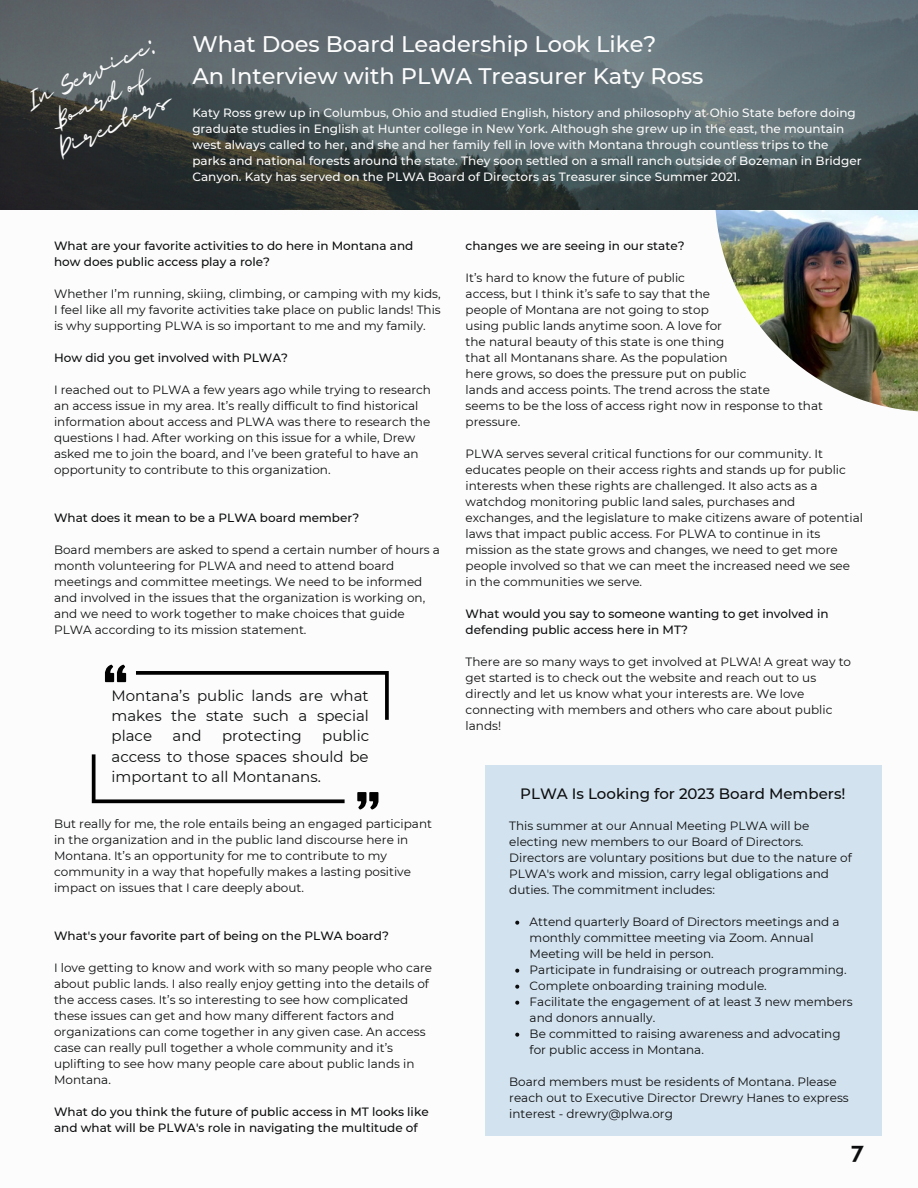
<style>
.page{position:relative;width:918px;height:1188px;background:#fff}
.page>*{position:absolute;margin:0;border:0;box-sizing:border-box;transform-origin:0 0}
.t1{font:24.3px "Majesty Yandi Designs";color:#fcfcfc}
.t2{font:500 22.5px "Montserrat";color:#fcfcfc}
.t3{font:700 22.5px "Raleway";color:#0c0d0e}
.t4{font:15px/20.2px "Montserrat";color:#0c0d0e;text-align:justify}
.t5{font:500 15px "Montserrat";color:#0c0d0e}
.t6{font:12px/16px "Montserrat";color:#0c0d0e}
.t7{font:500 12px/16px "Montserrat";color:#fcfcfc}
.t8{font:500 12px/16px "Montserrat";color:#0c0d0e}
</style>
<div class="page">
<img style="left:715px;top:209px;width:203px;height:203px">
<img style="left:0;top:0;width:918px;height:209px">
<svg style="left:105px;top:665px;width:21px;height:17px"></svg>
<svg style="left:357px;top:792px;width:21px;height:18px"></svg>
<svg style="left:136px;top:671px;width:253px;height:49px"></svg>
<svg style="left:92px;top:754px;width:253px;height:49px"></svg>
<div style="left:485px;top:766px;width:397px;height:370px;background:#d2e2ee"></div>
<svg style="left:515px;top:921px;width:4px;height:4px"></svg>
<svg style="left:515px;top:969px;width:4px;height:4px"></svg>
<svg style="left:515px;top:985px;width:4px;height:4px"></svg>
<svg style="left:515px;top:1001px;width:4px;height:4px"></svg>
<svg style="left:515px;top:1033px;width:4px;height:4px"></svg>
<p class="t1" style="left:23px;top:92px;width:141px;rotate:-25deg">In Service:</p>
<p class="t1" style="left:50px;top:110px;width:106px;rotate:-25deg">Board of</p>
<p class="t1" style="left:53px;top:140px;width:125px;rotate:-25deg">Directors</p>
<p class="t2" style="left:192px;top:30px;width:466px">What Does Board Leadership Look Like?</p>
<p class="t2" style="left:192px;top:62px;width:513px">An Interview with PLWA Treasurer Katy Ross</p>
<p class="t7" style="left:192px;top:105px;width:671px">Katy Ross grew up in Columbus, Ohio and studied English, history and philosophy at Ohio State before doing graduate studies in English at Hunter college in New York. Although she grew up in the east, the mountain west always called to her, and she and her family fell in love with Montana through countless trips to the parks and national forests around the state. They soon settled on a small ranch outside of Bozeman in Bridger Canyon. Katy has served on the PLWA Board of Directors as Treasurer since Summer 2021.</p>
<p class="t8" style="left:54px;top:238px;width:361px">What are your favorite activities to do here in Montana and how does public access play a role?</p>
<p class="t6" style="left:54px;top:286px;width:388px;text-align:justify">Whether I’m running, skiing, climbing, or camping with my kids, I feel like all my favorite activities take place on public lands! This is why supporting PLWA is so important to me and my family.</p>
<p class="t8" style="left:54px;top:350px;width:235px">How did you get involved with PLWA?</p>
<p class="t6" style="left:54px;top:382px;width:379px">I reached out to PLWA a few years ago while trying to research an access issue in my area. It’s really difficult to find historical information about access and PLWA was there to research the questions I had. After working on this issue for a while, Drew asked me to join the board, and I’ve been grateful to have an opportunity to contribute to this organization.</p>
<p class="t8" style="left:54px;top:510px;width:307px">What does it mean to be a PLWA board member?</p>
<p class="t6" style="left:54px;top:542px;width:387px">Board members are asked to spend a certain number of hours a month volunteering for PLWA and need to attend board meetings and committee meetings. We need to be informed and involved in the issues that the organization is working on, and we need to work together to make choices that guide PLWA according to its mission statement.</p>
<p class="t4" style="left:112px;top:685px;width:259px">Montana’s public lands are what makes the state such a special place</p>
<p class="t4" style="left:112px;top:726px;width:259px;text-indent:211px">public access to those spaces should be important to all Montanans.</p>
<p class="t4" style="left:172px;top:726px;width:31px">and</p>
<p class="t4" style="left:222px;top:726px;width:81px">protecting</p>
<p class="t6" style="left:54px;top:815px;width:379px">But really for me, the role entails being an engaged participant in the organization and in the public land discourse here in Montana. It’s an opportunity for me to contribute to my community in a way that hopefully makes a lasting positive impact on issues that I care deeply about.</p>
<p class="t8" style="left:54px;top:927px;width:336px">What's your favorite part of being on the PLWA board?</p>
<p class="t6" style="left:54px;top:959px;width:380px">I love getting to know and work with so many people who care about public lands. I also really enjoy getting into the details of the access cases. It’s so interesting to see how complicated these issues can get and how many different factors and organizations can come together in any given case. An access case can really pull together a whole community and it’s uplifting to see how many people care about public lands in Montana.</p>
<p class="t8" style="left:54px;top:1103px;width:376px">What do you think the future of public access in MT looks like and what will be PLWA's role in navigating the multitude of</p>
<p class="t8" style="left:466px;top:238px;width:220px">changes we are seeing in our state?</p>
<p class="t6" style="left:466px;top:270px;width:221px">It’s hard to know the future of public</p>
<p class="t6" style="left:466px;top:286px;width:246px">access, but I think it’s safe to say that the</p>
<p class="t6" style="left:466px;top:302px;width:245px">people of Montana are not going to stop</p>
<p class="t6" style="left:466px;top:318px;width:258px">using public lands anytime soon. A love for</p>
<p class="t6" style="left:466px;top:334px;width:260px">the natural beauty of this state is one thing</p>
<p class="t6" style="left:466px;top:350px;width:263px">that all Montanans share. As the population</p>
<p class="t6" style="left:466px;top:366px;width:282px">here grows, so does the pressure put on public</p>
<p class="t6" style="left:466px;top:382px;width:306px">lands and access points. The trend across the state</p>
<p class="t6" style="left:466px;top:398px;width:359px">seems to be the loss of access right now in response to that pressure.</p>
<p class="t6" style="left:466px;top:446px;width:399px">PLWA serves several critical functions for our community. It educates people on their access rights and stands up for public interests when these rights are challenged. It also acts as a watchdog monitoring public land sales, purchases and exchanges, and the legislature to make citizens aware of potential laws that impact public access. For PLWA to continue in its mission as the state grows and changes, we need to get more people involved so that we can meet the increased need we see in the communities we serve.</p>
<p class="t8" style="left:466px;top:606px;width:364px">What would you say to someone wanting to get involved in defending public access here in MT?</p>
<p class="t6" style="left:466px;top:654px;width:387px">There are so many ways to get involved at PLWA! A great way to get started is to check out the website and reach out to us directly and let us know what your interests are. We love connecting with members and others who care about public lands!</p>
<p class="t5" style="left:520px;top:785px;width:327px">PLWA Is Looking for 2023 Board Members!</p>
<p class="t6" style="left:509px;top:817px;width:344px">This summer at our Annual Meeting PLWA will be electing new members to our Board of Directors.<br>Directors are voluntary positions but due to the nature of PLWA's work and mission, carry legal obligations and duties. The commitment includes:</p>
<p class="t6" style="left:530px;top:913px;width:311px">Attend quarterly Board of Directors meetings and a monthly committee meeting via Zoom. Annual<br>Meeting will be held in person.</p>
<p class="t6" style="left:530px;top:961px;width:318px">Participate in fundraising or outreach programming.</p>
<p class="t6" style="left:530px;top:977px;width:239px">Complete onboarding training module.</p>
<p class="t6" style="left:530px;top:993px;width:325px">Facilitate the engagement of at least 3 new members and donors annually.</p>
<p class="t6" style="left:530px;top:1025px;width:312px">Be committed to raising awareness and advocating for public access in Montana.</p>
<p class="t6" style="left:509px;top:1073px;width:341px">Board members must be residents of Montana. Please reach out to Executive Director Drewry Hanes to express interest - drewry@plwa.org</p>
<p class="t3" style="left:851px;top:1138px;width:14px">7</p>
</div>
